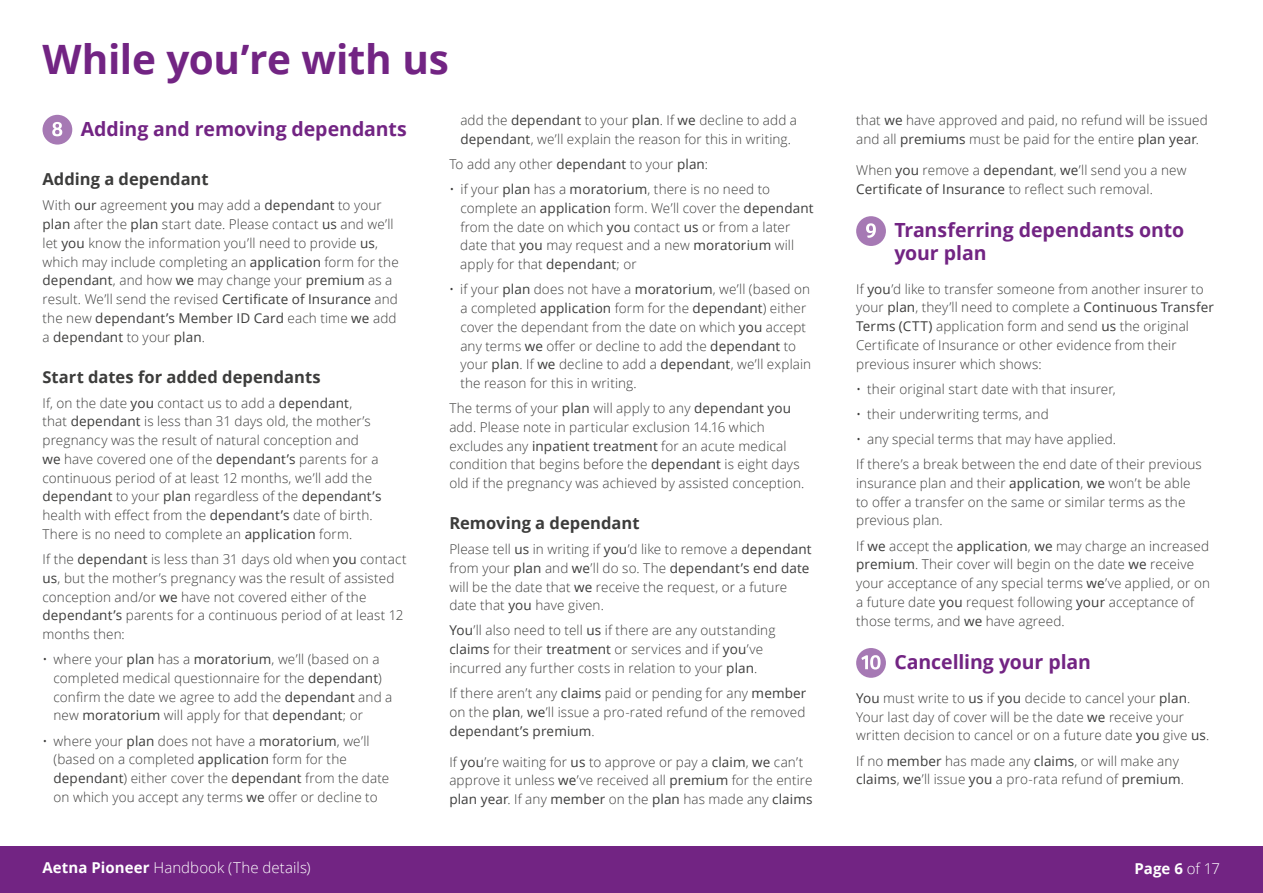
<style>
.page{position:relative;width:1263px;height:893px;background:#fff}
.page>*{position:absolute;margin:0;border:0;box-sizing:border-box;transform-origin:0 0}
.t1{font:700 40.5px "Open Sans";letter-spacing:-.01em;color:#722483}
.t2{font:700 19.5px/22.5px "Open Sans";letter-spacing:-.005em;color:#722483}
.t3{font:700 16.5px "Open Sans";color:#3c3c3b}
.t4{font:300 15px "Open Sans";letter-spacing:.005em;color:#fff}
.t5{font:700 15px "Open Sans";color:#fff}
.t6{font:300 13.5px/18.8px "Open Sans";letter-spacing:.01em;color:#3c3c3b}
.s1{font-weight:400}
.s2{font-weight:700}
.s3{font-weight:300}
</style>
<div class="page">
<div style="left:0;top:846px;width:1263px;height:47px;background:#722483"></div>
<div style="left:43px;top:115px;width:29px;height:30px;background:#a679b4;border-radius:50%"></div>
<svg style="left:52px;top:122px;width:10px;height:14px"></svg>
<div style="left:856px;top:216px;width:30px;height:30px;background:#a679b4;border-radius:50%"></div>
<svg style="left:866px;top:223px;width:10px;height:15px"></svg>
<div style="left:856px;top:648px;width:30px;height:30px;background:#a679b4;border-radius:50%"></div>
<svg style="left:861px;top:655px;width:19px;height:14px"></svg>
<h1 class="t1" style="left:43px;top:30px;width:408px">While you’re with us</h1>
<h2 class="t2" style="left:81px;top:117px;width:328px">Adding and removing dependants</h2>
<p class="t3" style="left:43px;top:168px;width:168px">Adding a dependant</p>
<p class="t6" style="left:43px;top:196px;width:358px">With <span class="s1">our</span> agreement <span class="s1">you</span> may add a <span class="s1">dependant</span> to your <span class="s1">plan</span> after the <span class="s1">plan</span> start date. Please contact <span class="s1">us</span> and we’ll let <span class="s1">you</span> know the information you’ll need to provide <span class="s1">us</span>, which may include completing an <span class="s1">application</span> form for the <span class="s1">dependant</span>, and how <span class="s1">we</span> may change your <span class="s1">premium</span> as a result. We’ll send the revised <span class="s1">Certificate of Insurance</span> and the new <span class="s1">dependant’s Member ID Card</span> each time <span class="s1">we</span> add a <span class="s1">dependant</span> to your <span class="s1">plan</span>.</p>
<p class="t3" style="left:43px;top:365px;width:279px">Start dates for added dependants</p>
<p class="t6" style="left:43px;top:393px;width:340px">If, on the date <span class="s1">you</span> contact us to add a <span class="s1">dependant</span>,<br>that <span class="s1">dependant</span> is less than 31 days old, the mother’s pregnancy was the result of natural conception and<br><span class="s1">we</span> have covered one of the <span class="s1">dependant’s</span> parents for a continuous period of at least 12 months, we’ll add the <span class="s1">dependant</span> to your <span class="s1">plan</span> regardless of the <span class="s1">dependant’s </span>health with effect from the <span class="s1">dependant’s</span> date of birth.<br>There is no need to complete an <span class="s1">application</span> form.</p>
<p class="t6" style="left:43px;top:549px;width:366px">If the <span class="s1">dependant</span> is less than 31 days old when <span class="s1">you</span> contact <span class="s1">us</span>, but the mother’s pregnancy was the result of assisted conception and/or <span class="s1">we</span> have not covered either of the <span class="s1">dependant’s</span> parents for a continuous period of at least 12 months then:</p>
<p class="t6" style="left:54px;top:649px;width:340px;text-indent:-11px">• where your <span class="s1">plan</span> has a <span class="s1">moratorium</span>, we’ll (based on a completed medical questionnaire for the <span class="s1">dependant</span>) confirm the date we agree to add the <span class="s1">dependant</span> and a new <span class="s1">moratorium</span> will apply for that <span class="s1">dependant</span>; or</p>
<p class="t6" style="left:54px;top:731px;width:337px;text-indent:-11px">• where your <span class="s1">plan</span> does not have a <span class="s1">moratorium</span>, we’ll (based on a completed <span class="s1">application</span> form for the <span class="s1">dependant</span>) either cover the <span class="s1">dependant</span> from the date on which you accept any terms <span class="s1">we</span> offer or decline to</p>
<p class="t6" style="left:460px;top:111px;width:338px">add the <span class="s1">dependant</span> to your <span class="s1">plan</span>. If <span class="s1">we</span> decline to add a <span class="s1">dependant</span>, we’ll explain the reason for this in writing.</p>
<p class="t6" style="left:449px;top:154px;width:260px">To add any other <span class="s1">dependant</span> to your <span class="s1">plan</span>:</p>
<p class="t6" style="left:460px;top:180px;width:355px;text-indent:-11px">• if your <span class="s1">plan</span> has a <span class="s1">moratorium</span>, there is no need to complete an <span class="s1">application</span> form. We’ll cover the <span class="s1">dependant </span>from the date on which <span class="s1">you</span> contact <span class="s1">us</span> or from a later date that <span class="s1">you</span> may request and a new <span class="s1">moratorium</span> will apply for that <span class="s1">dependant</span>; or</p>
<p class="t6" style="left:460px;top:280px;width:352px;text-indent:-11px">• if your <span class="s1">plan</span> does not have a <span class="s1">moratorium</span>, we’ll (based on a completed <span class="s1">application</span> form for the <span class="s1">dependant</span>) either cover the dependant from the date on which <span class="s1">you</span> accept any terms <span class="s1">we</span> offer or decline to add the <span class="s1">dependant</span> to your <span class="s1">plan</span>. If <span class="s1">we</span> decline to add a <span class="s1">dependant</span>, we’ll explain the reason for this in writing.</p>
<p class="t6" style="left:449px;top:399px;width:357px">The terms of your <span class="s1">plan</span> will apply to any <span class="s1">dependant you </span>add. Please note in particular exclusion 14.16 which excludes any <span class="s1">inpatient treatment</span> for an acute medical condition that begins before the <span class="s1">dependant</span> is eight days old if the pregnancy was achieved by assisted conception.</p>
<p class="t3" style="left:449px;top:511px;width:192px">Removing a dependant</p>
<p class="t6" style="left:449px;top:539px;width:364px">Please tell <span class="s1">us</span> in writing if <span class="s1">you</span>’d like to remove a <span class="s1">dependant </span>from your <span class="s1">plan</span> and <span class="s1">we</span>’ll do so. The <span class="s1">dependant’s end date </span>will be the date that <span class="s1">we</span> receive the request, or a future date that <span class="s1">you</span> have given.</p>
<p class="t6" style="left:449px;top:621px;width:328px"><span class="s1">You</span>’ll also need to tell <span class="s1">us</span> if there are any outstanding <span class="s1">claims</span> for their <span class="s1">treatment</span> or services and if <span class="s1">you</span>’ve incurred any further costs in relation to your <span class="s1">plan</span>.</p>
<p class="t6" style="left:449px;top:683px;width:359px;text-align:justify">If there aren’t any <span class="s1">claims</span> paid or pending for any <span class="s1">member </span>on the <span class="s1">plan</span>, <span class="s1">we</span>’ll issue a pro-rated refund of the removed <span class="s1">dependant’s premium</span>.</p>
<p class="t6" style="left:449px;top:752px;width:365px">If <span class="s1">you</span>’re waiting for <span class="s1">us</span> to approve or pay a <span class="s1">claim</span>, <span class="s1">we</span> can’t approve it unless <span class="s1">we</span>’ve received all <span class="s1">premium</span> for the entire <span class="s1">plan year</span>. If any <span class="s1">member</span> on the <span class="s1">plan</span> has made any <span class="s1">claims</span></p>
<p class="t6" style="left:856px;top:111px;width:353px">that <span class="s1">we</span> have approved and paid, no refund will be issued and all <span class="s1">premiums</span> must be paid for the entire <span class="s1">plan year</span>.</p>
<p class="t6" style="left:856px;top:160px;width:332px">When <span class="s1">you</span> remove a <span class="s1">dependant</span>, <span class="s1">we</span>’ll send you a new<br><span class="s1">Certificate of Insurance</span> to reflect such removal.</p>
<h2 class="t2" style="left:894px;top:219px;width:291px">Transferring dependants onto your plan</h2>
<p class="t6" style="left:856px;top:279px;width:359px">If <span class="s1">you</span>’d like to transfer someone from another insurer to your <span class="s1">plan</span>, they’ll need to complete a <span class="s1">Continuous Transfer Terms (CTT)</span> application form and send <span class="s1">us</span> the original Certificate of Insurance or other evidence from their previous insurer which shows:</p>
<p class="t6" style="left:856px;top:379px;width:261px">• their original start date with that insurer,</p>
<p class="t6" style="left:856px;top:404px;width:194px">• their underwriting terms, and</p>
<p class="t6" style="left:856px;top:426px;width:347px;line-height:25px">• any special terms that may have applied.<br>If there’s a break between the end date of their previous</p>
<p class="t6" style="left:856px;top:473px;width:336px">insurance plan and their <span class="s1">application</span>, <span class="s1">we</span> won’t be able to offer a transfer on the same or similar terms as the previous plan.</p>
<p class="t6" style="left:856px;top:536px;width:355px">If <span class="s1">we</span> accept the <span class="s1">application</span>, <span class="s1">we</span> may charge an increased <span class="s1">premium</span>. Their cover will begin on the date <span class="s1">we</span> receive your acceptance of any special terms <span class="s1">we</span>’ve applied, or on a future date <span class="s1">you</span> request following <span class="s1">your</span> acceptance of those terms, and <span class="s1">we</span> have agreed.</p>
<h2 class="t2" style="left:894px;top:650px;width:198px">Cancelling your plan</h2>
<p class="t6" style="left:856px;top:688px;width:355px"><span class="s1">You</span> must write to <span class="s1">us</span> if <span class="s1">you</span> decide to cancel your <span class="s1">plan</span>.<br>Your last day of cover will be the date <span class="s1">we</span> receive your written decision to cancel or on a future date <span class="s1">you</span> give <span class="s1">us</span>.</p>
<p class="t6" style="left:856px;top:751px;width:329px">If no <span class="s1">member</span> has made any <span class="s1">claims</span>, or will make any <span class="s1">claims</span>, <span class="s1">we</span>’ll issue <span class="s1">you</span> a pro-rata refund of <span class="s1">premium</span>.</p>
<p class="t4" style="left:43px;top:858px;width:270px"><span class="s2">Aetna Pioneer</span> Handbook (The details)</p>
<p class="t5" style="left:1134px;top:858px;width:87px">Page 6 <span class="s3">of 17</span></p>
</div>
